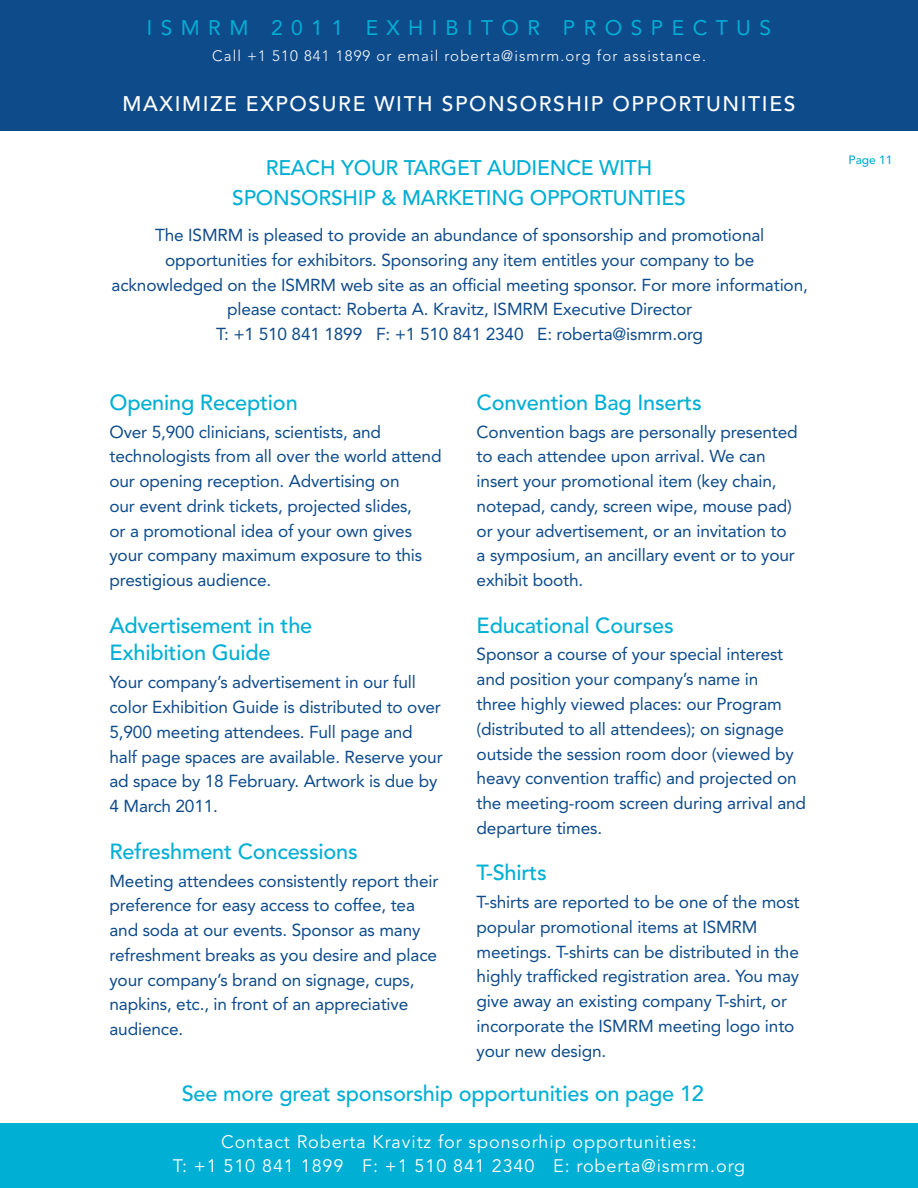
<style>
.page{position:relative;width:918px;height:1188px;background:#fff}
.page>*{position:absolute;margin:0;border:0;box-sizing:border-box;transform-origin:0 0}
.t1{font:500 21.75px/28px "Avenir";letter-spacing:-.01em;color:#00afd4}
.t2{font:500 21px/30.3px "Avenir";letter-spacing:-.01em;color:#00afd4;text-align:center}
.t3{font:500 21px "Avenir";letter-spacing:.075em;color:#fff}
.t4{font:21px "Avenir";letter-spacing:.4em;color:#00afd4}
.t5{font:18px/24px "Avenir";letter-spacing:.05em;color:#fff;text-align:center}
.t6{font:17.25px/24.8px "Avenir";letter-spacing:-.01em;color:#0e4b8b}
.t7{font:300 15px "Avenir";letter-spacing:.075em;color:#fff}
.t8{font:500 12px "Avenir";color:#00afd4}
</style>
<div class="page">
<div style="left:0;top:0;width:918px;height:131px;background:#0e4b8b"></div>
<div style="left:0;top:1123px;width:918px;height:65px;background:#00afd4"></div>
<p class="t4" style="left:147px;top:15px;width:626px">ISMRM 2011 EXHIBITOR PROSPECTUS</p>
<p class="t7" style="left:212px;top:47px;width:495px">Call +1 510 841 1899 or email roberta@ismrm.org for assistance.</p>
<p class="t3" style="left:123px;top:92px;width:674px">MAXIMIZE EXPOSURE WITH SPONSORSHIP OPPORTUNITIES</p>
<p class="t2" style="left:232px;top:153px;width:455px">REACH YOUR TARGET AUDIENCE WITH<br>SPONSORSHIP &amp; MARKETING OPPORTUNTIES</p>
<p class="t6" style="left:112px;top:223px;width:698px;text-align:center">The ISMRM is pleased to provide an abundance of sponsorship and promotional opportunities for exhibitors. Sponsoring any item entitles your company to be acknowledged on the ISMRM web site as an official meeting sponsor. For more information, please contact: Roberta A. Kravitz, ISMRM Executive Director<br>T: +1 510 841 1899 F: +1 510 841 2340 E: roberta@ismrm.org</p>
<p class="t1" style="left:110px;top:389px;width:190px">Opening Reception</p>
<p class="t6" style="left:110px;top:419px;width:334px">Over 5,900 clinicians, scientists, and technologists from all over the world attend our opening reception. Advertising on<br>our event drink tickets, projected slides,<br>or a promotional idea of your own gives your company maximum exposure to this prestigious audience.</p>
<p class="t1" style="left:110px;top:611px;width:204px">Advertisement in the<br>Exhibition Guide</p>
<p class="t6" style="left:110px;top:670px;width:335px">Your company’s advertisement in our full color Exhibition Guide is distributed to over 5,900 meeting attendees. Full page and half page spaces are available. Reserve your ad space by 18 February. Artwork is due by 4 March 2011.</p>
<p class="t1" style="left:110px;top:838px;width:250px">Refreshment Concessions</p>
<p class="t6" style="left:110px;top:868px;width:330px">Meeting attendees consistently report their preference for easy access to coffee, tea and soda at our events. Sponsor as many refreshment breaks as you desire and place your company’s brand on signage, cups, napkins, etc., in front of an appreciative audience.</p>
<p class="t1" style="left:477px;top:389px;width:227px">Convention Bag Inserts</p>
<p class="t6" style="left:477px;top:419px;width:323px">Convention bags are personally presented to each attendee upon arrival. We can insert your promotional item (key chain, notepad, candy, screen wipe, mouse pad) or your advertisement, or an invitation to a symposium, an ancillary event or to your exhibit booth.</p>
<p class="t1" style="left:477px;top:611px;width:199px">Educational Courses</p>
<p class="t6" style="left:477px;top:642px;width:331px">Sponsor a course of your special interest and position your company’s name in<br>three highly viewed places: our Program (distributed to all attendees); on signage outside the session room door (viewed by heavy convention traffic) and projected on the meeting-room screen during arrival and departure times.</p>
<p class="t1" style="left:477px;top:859px;width:72px">T-Shirts</p>
<p class="t6" style="left:477px;top:890px;width:325px">T-shirts are reported to be one of the most popular promotional items at ISMRM meetings. T-shirts can be distributed in the highly trafficked registration area. You may give away an existing company T-shirt, or incorporate the ISMRM meeting logo into your new design.</p>
<p class="t1" style="left:182px;top:1080px;width:524px">See more great sponsorship opportunities on page 12</p>
<p class="t5" style="left:173px;top:1130px;width:574px">Contact Roberta Kravitz for sponsorhip opportunities:<br>T: +1 510 841 1899 F: +1 510 841 2340 E: roberta@ismrm.org</p>
<p class="t8" style="left:849px;top:153px;width:46px">Page 11</p>
</div>
